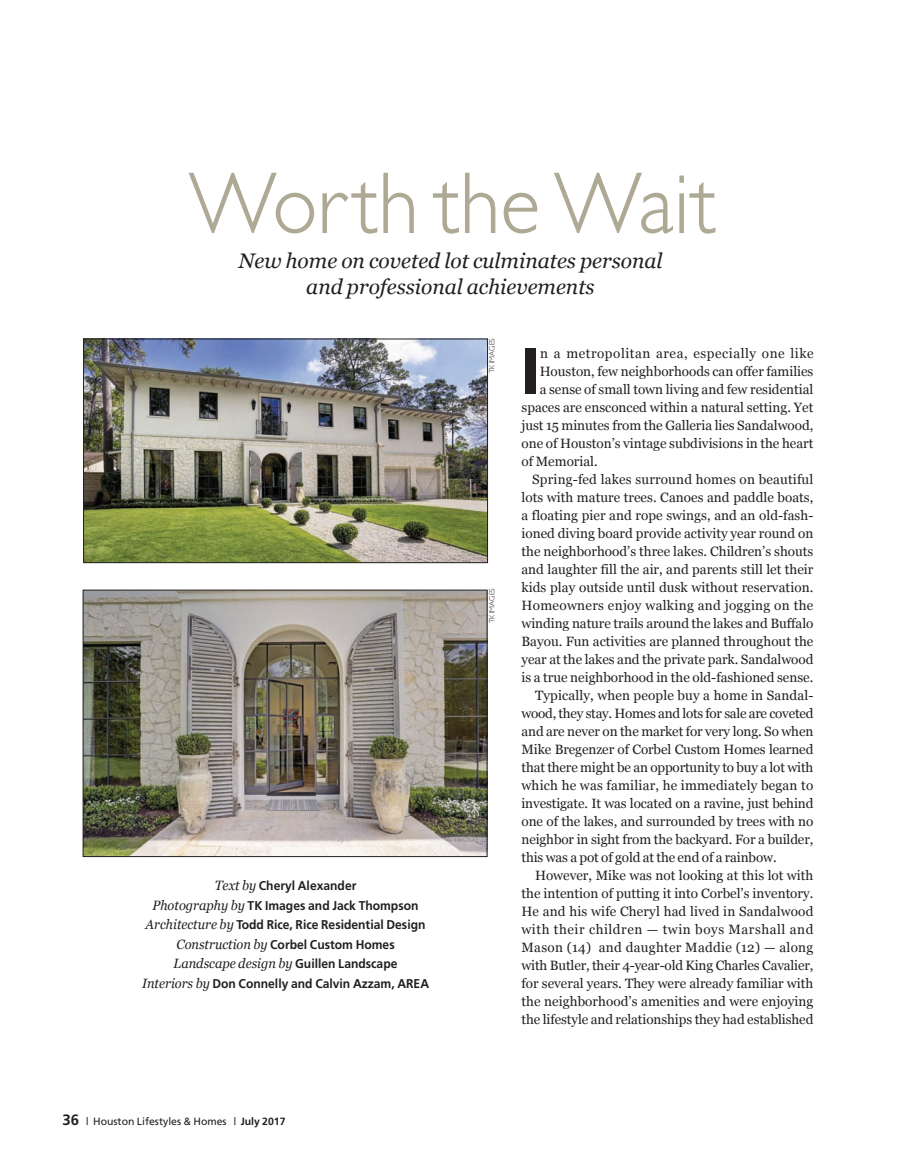
<style>
.page{position:relative;width:902px;height:1172px;background:#fff}
.page>*{position:absolute;margin:0;border:0;box-sizing:border-box;transform-origin:0 0}
.t1{font:300 90.45px "Giltus T";letter-spacing:-.015em;color:#ada994}
.t2{font:68.1px "Myriad Headline";color:#231f20}
.t3{font:italic 21px/25.5px "Georgia";color:#231f20;text-align:center}
.t4{font:13.5px "Georgia";color:#231f20}
.t5{font:13.5px "Georgia";letter-spacing:.04em;color:#231f20}
.t6{font:13.5px "Georgia";letter-spacing:-.02em;color:#231f20}
.t7{font:13.5px "Georgia";letter-spacing:.025em;color:#231f20}
.t8{font:13.5px "Georgia";letter-spacing:.02em;color:#231f20}
.t9{font:italic 13.5px "Georgia";color:#231f20;scale:.95 1}
.t10{font:700 12.75px/19.5px "Frutiger";color:#231f20;text-align:center;scale:.95 1}
.t11{font:10.5px "Frutiger";color:#231f20}
.t12{font:300 7.5px "Gill Sans";color:#231f20}
.s1{font-family:"Georgia";font-weight:400;font-style:italic;font-size:13.5px}
.s2{font-family:"Frutiger";font-weight:700;font-style:normal;font-size:12.75px}
.s3{font-weight:700;font-size:15px}
.s4{font-weight:700}
</style>
<div class="page">
<img style="left:85px;top:341px;width:401px;height:220px">
<div style="left:83px;top:339px;width:405px;height:224px;border:1px solid #231f20"></div>
<img style="left:85px;top:592px;width:400px;height:263px">
<div style="left:83px;top:590px;width:404px;height:267px;border:1px solid #231f20"></div>
<h1 class="t1" style="left:187px;top:149px;width:531px">Worth theWait</h1>
<h3 class="t3" style="left:238px;top:248px;width:426px">New home on coveted lot culminates personal and professional achievements</h3>
<p class="t10" style="left:146px;top:877px;width:296px"><span class="s1">Text by</span> Cheryl Alexander<br><span class="s1">Photography by</span> TK Images and Jack Thompson <span class="s1">Architecture by</span> Todd Rice, Rice Residential Design <span class="s1">Construction by</span> Corbel Custom Homes</p>
<p class="t9" style="left:174px;top:956px;width:237px">Landscape design by <span class="s2">Guillen Landscape</span></p>
<p class="t10" style="left:142px;top:974px;width:304px"><span class="s1">Interiors by</span> Don Connelly and Calvin Azzam, AREA</p>
<p class="t11" style="left:62px;top:1117px;width:225px"><span class="s3">36</span> | Houston Lifestyles &amp; Homes | <span class="s4">July 2017</span></p>
<p class="t12" style="left:488px;top:373px;width:36px;rotate:-90deg">tk images</p>
<p class="t12" style="left:488px;top:623px;width:36px;rotate:-90deg">tk images</p>
<h2 class="t2" style="left:521px;top:346px;width:20px">I</h2>
<p class="t5" style="left:540px;top:346px;width:275px">n a metropolitan area, especially one like</p>
<p class="t4" style="left:540px;top:364px;width:275px">Houston, few neighborhoods can offer families</p>
<p class="t4" style="left:540px;top:382px;width:275px">a sense of small town living and few residential</p>
<p class="t4" style="left:521px;top:400px;width:293px">spaces are ensconced within a natural setting. Yet</p>
<p class="t4" style="left:521px;top:418px;width:293px">just 15 minutes from the Galleria lies Sandalwood,</p>
<p class="t4" style="left:521px;top:436px;width:293px">one of Houston’s vintage subdivisions in the heart</p>
<p class="t4" style="left:521px;top:454px;width:78px">of Memorial.</p>
<p class="t4" style="left:532px;top:472px;width:283px">Spring-fed lakes surround homes on beautiful</p>
<p class="t4" style="left:521px;top:490px;width:293px">lots with mature trees. Canoes and paddle boats,</p>
<p class="t4" style="left:521px;top:508px;width:293px">a floating pier and rope swings, and an old-fash-</p>
<p class="t4" style="left:521px;top:526px;width:293px">ioned diving board provide activity year round on</p>
<p class="t4" style="left:521px;top:544px;width:293px">the neighborhood’s three lakes. Children’s shouts</p>
<p class="t4" style="left:521px;top:562px;width:293px">and laughter fill the air, and parents still let their</p>
<p class="t4" style="left:521px;top:580px;width:293px">kids play outside until dusk without reservation.</p>
<p class="t7" style="left:521px;top:598px;width:293px">Homeowners enjoy walking and jogging on the</p>
<p class="t4" style="left:521px;top:616px;width:293px">winding nature trails around the lakes and Buffalo</p>
<p class="t4" style="left:521px;top:634px;width:293px">Bayou. Fun activities are planned throughout the</p>
<p class="t4" style="left:521px;top:652px;width:293px">year at the lakes and the private park. Sandalwood</p>
<p class="t4" style="left:521px;top:670px;width:293px">is a true neighborhood in the old-fashioned sense.</p>
<p class="t4" style="left:535px;top:688px;width:280px">Typically, when people buy a home in Sandal-</p>
<p class="t6" style="left:521px;top:706px;width:293px">wood, they stay. Homes and lots for sale are coveted</p>
<p class="t4" style="left:521px;top:724px;width:293px">and are never on the market for very long. So when</p>
<p class="t4" style="left:521px;top:742px;width:293px">Mike Bregenzer of Corbel Custom Homes learned</p>
<p class="t4" style="left:521px;top:760px;width:293px">that there might be an opportunity to buy a lot with</p>
<p class="t4" style="left:521px;top:778px;width:293px">which he was familiar, he immediately began to</p>
<p class="t4" style="left:521px;top:796px;width:293px">investigate. It was located on a ravine, just behind</p>
<p class="t4" style="left:521px;top:814px;width:293px">one of the lakes, and surrounded by trees with no</p>
<p class="t4" style="left:521px;top:832px;width:293px">neighbor in sight from the backyard. For a builder,</p>
<p class="t4" style="left:521px;top:850px;width:257px">this was a pot of gold at the end of a rainbow.</p>
<p class="t4" style="left:535px;top:868px;width:280px">However, Mike was not looking at this lot with</p>
<p class="t4" style="left:521px;top:886px;width:293px">the intention of putting it into Corbel’s inventory.</p>
<p class="t4" style="left:521px;top:904px;width:293px">He and his wife Cheryl had lived in Sandalwood</p>
<p class="t5" style="left:521px;top:922px;width:293px">with their children — twin boys Marshall and</p>
<p class="t8" style="left:521px;top:940px;width:293px">Mason (14) and daughter Maddie (12) — along</p>
<p class="t4" style="left:521px;top:958px;width:293px">with Butler, their 4-year-old King Charles Cavalier,</p>
<p class="t4" style="left:521px;top:976px;width:293px">for several years. They were already familiar with</p>
<p class="t4" style="left:521px;top:994px;width:293px">the neighborhood’s amenities and were enjoying</p>
<p class="t4" style="left:521px;top:1012px;width:293px">the lifestyle and relationships they had established</p>
</div>
